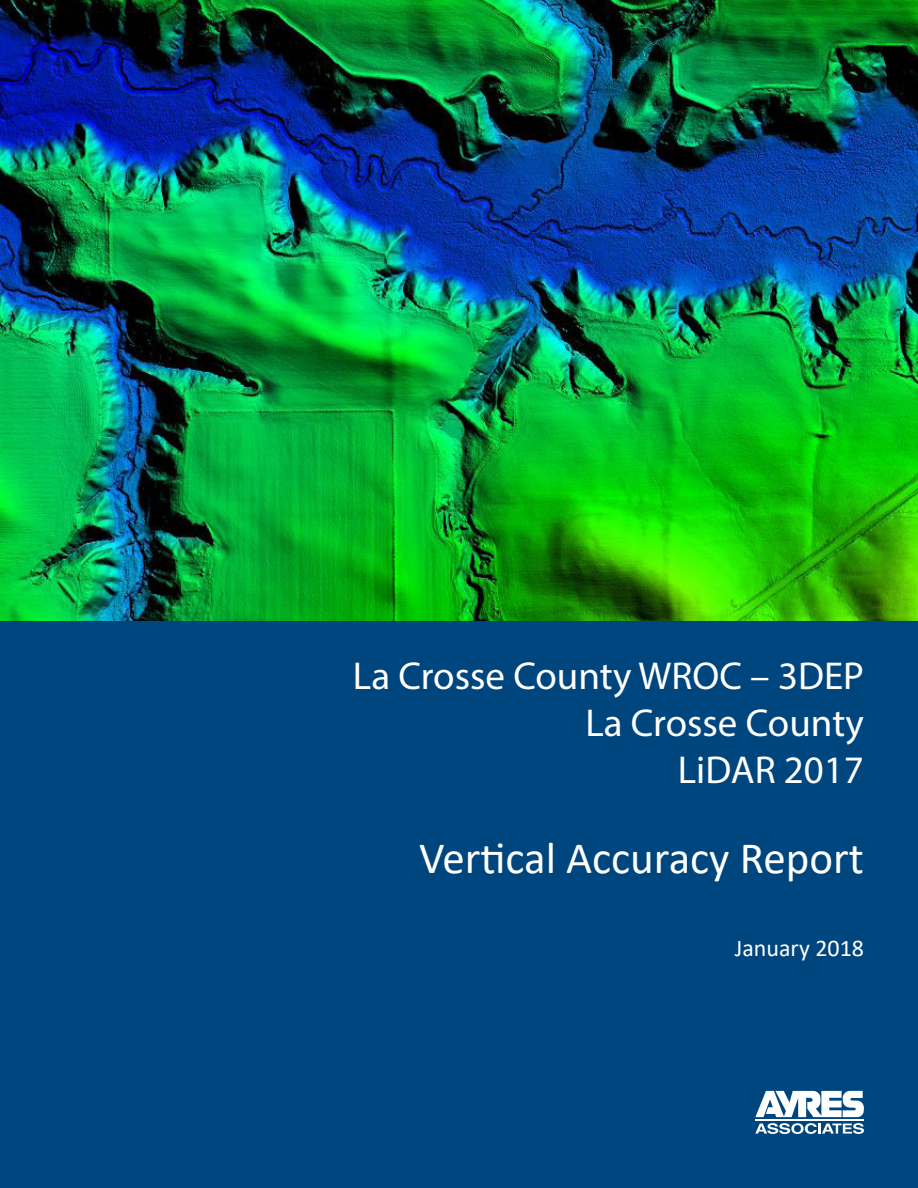
<style>
.page{position:relative;width:918px;height:1188px;background:#fff}
.page>*{position:absolute;margin:0;border:0;box-sizing:border-box;transform-origin:0 0}
.t1{font:45px "Calibri";color:#fff}
.t2{font:39px/46.8px "Myriad Pro";color:#fff;text-align:right}
.t3{font:24px "Calibri";color:#fff}
</style>
<div class="page">
<div style="left:0;top:621px;width:918px;height:567px;background:#00467e"></div>
<svg style="left:755px;top:1091px;width:109px;height:26px"></svg>
<hr style="left:755px;top:1120px;width:109px;height:1px;background:#fff">
<svg style="left:755px;top:1123px;width:109px;height:11px"></svg>
<img style="left:0;top:0;width:918px;height:621px">
<p class="t2" style="left:353px;top:652px;width:513px">La Crosse County WROC – 3DEP<br>La Crosse County<br>LiDAR 2017</p>
<p class="t1" style="left:419px;top:827px;width:446px">Vertical Accuracy Report</p>
<p class="t3" style="left:735px;top:931px;width:131px">January 2018</p>
</div>
